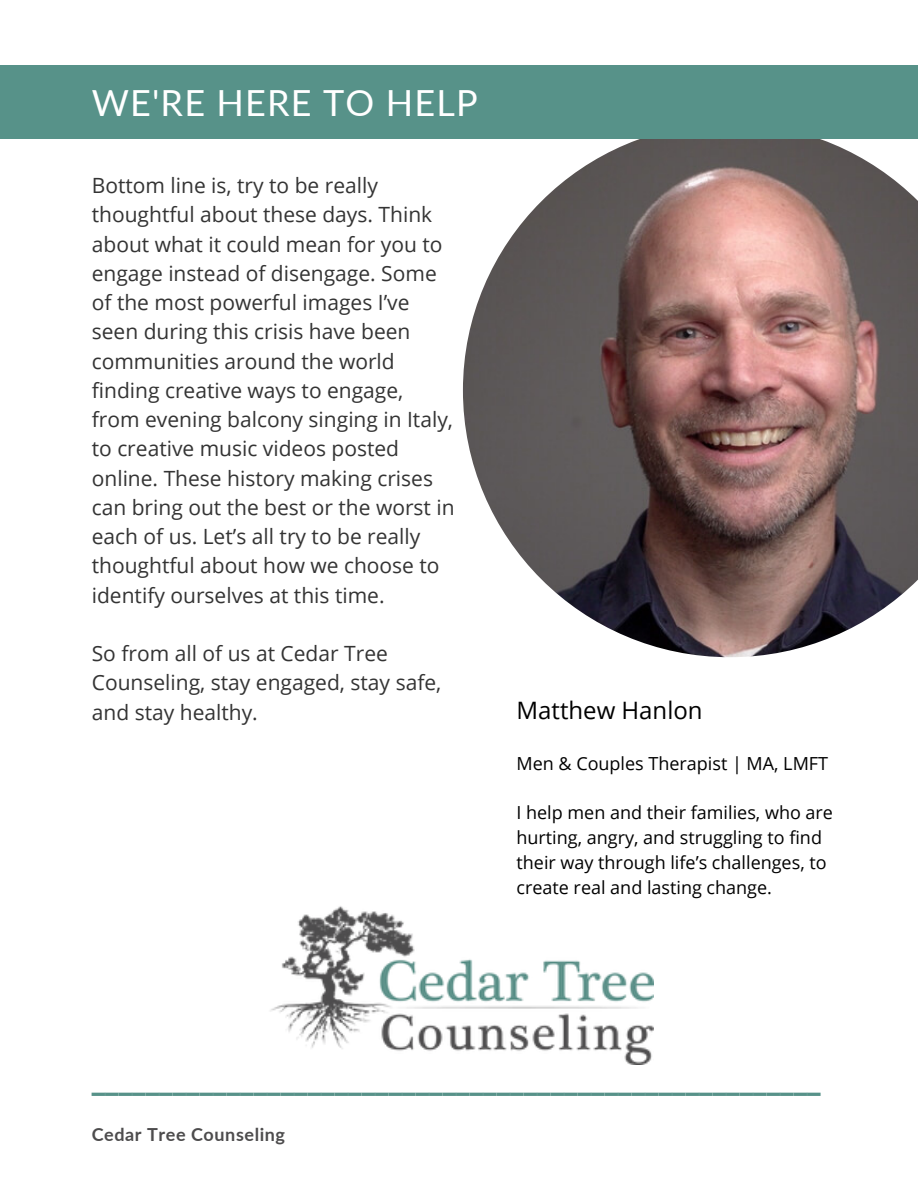
<style>
.page{position:relative;width:918px;height:1188px;background:#fff}
.page>*{position:absolute;margin:0;border:0;box-sizing:border-box;transform-origin:0 0}
.t1{font:36px "Lato";letter-spacing:.035em;color:#fff}
.t2{font:800 27px "Open Sans";color:#579289}
.t3{font:24px "Open Sans";color:#000}
.t4{font:21px/29.2px "Open Sans";color:#343434}
.t5{font:18px/24.8px "Open Sans";color:#000}
.t6{font:700 18px "Lato";letter-spacing:.03em;color:#4d4c4d}
</style>
<div class="page">
<img style="left:463px;top:139px;width:455px;height:518px">
<div style="left:0;top:66px;width:918px;height:73px;background:#579289"></div>
<img style="left:270px;top:906px;width:383px;height:159px">
<h1 class="t1" style="left:92px;top:80px;width:388px">WE'RE HERE TO HELP</h1>
<p class="t4" style="left:92px;top:170px;width:364px">Bottom line is, try to be really thoughtful about these days. Think about what it could mean for you to engage instead of disengage. Some of the most powerful images I’ve seen during this crisis have been communities around the world finding creative ways to engage, from evening balcony singing in Italy, to creative music videos posted online. These history making crises can bring out the best or the worst in each of us. Let’s all try to be really thoughtful about how we choose to identify ourselves at this time.</p>
<p class="t4" style="left:92px;top:638px;width:351px">So from all of us at Cedar Tree<br>Counseling, stay engaged, stay safe, and stay healthy.</p>
<p class="t3" style="left:517px;top:694px;width:188px">Matthew Hanlon</p>
<p class="t5" style="left:517px;top:751px;width:313px">Men &amp; Couples Therapist | MA, LMFT</p>
<p class="t5" style="left:517px;top:800px;width:318px">I help men and their families, who are hurting, angry, and struggling to find their way through life’s challenges, to create real and lasting change.</p>
<p class="t2" style="left:92px;top:1062px;width:731px">______________________________________________________</p>
<p class="t6" style="left:92px;top:1124px;width:195px">Cedar Tree Counseling</p>
</div>
